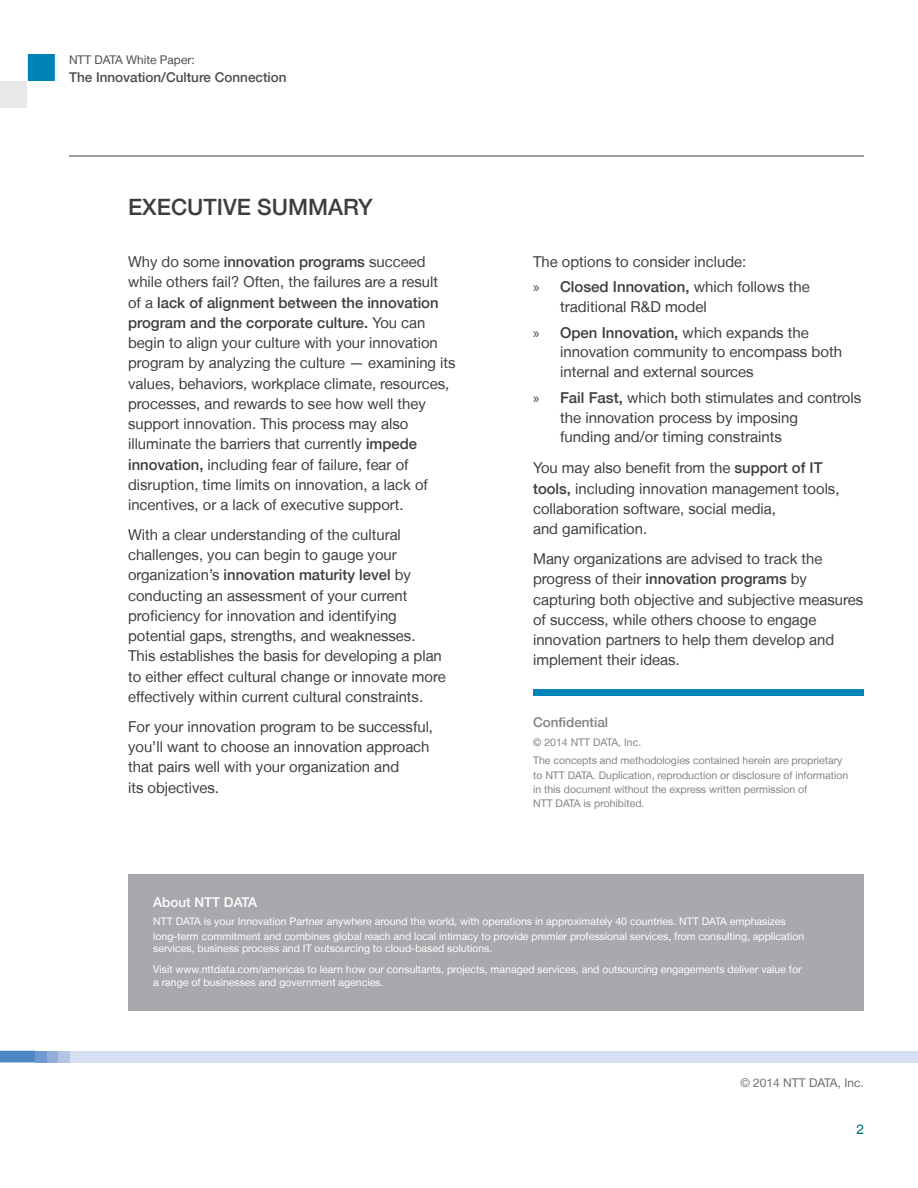
<style>
.page{position:relative;width:918px;height:1188px;background:#fff}
.page>*{position:absolute;margin:0;border:0;box-sizing:border-box;transform-origin:0 0}
.t1{font:500 22.5px "Helvetica Neue LT";color:#3e3e3f}
.t2{font:15px/20.2px "Helvetica Neue LT";color:#3e3e3f}
.t3{font:500 13.5px "Helvetica Neue LT";color:#4d4d4d}
.t4{font:500 13.5px "Helvetica Neue LT";color:#808285}
.t5{font:500 13.5px "Helvetica Neue LT";color:#fff}
.t6{font:13.5px "Helvetica LT Com";color:#006a71}
.t7{font:12px "Helvetica Neue LT";color:#4d4d4d}
.t8{font:12px "Helvetica Neue LT";color:#6c6d70}
.t9{font:10.5px/14.2px "Helvetica Neue LT";color:#fff}
.t10{font:10.5px/14.2px "Helvetica Neue LT";color:#808285}
.s1{font-weight:500}
.s2{font-family:"Myriad Pro"}
.s3{color:#808285}
</style>
<div class="page">
<svg style="left:0;top:54px;width:55px;height:54px"></svg>
<svg style="left:0;top:1051px;width:35px;height:11px"></svg>
<div style="left:35px;top:1051px;width:12px;height:11px;background:#7198cf"></div>
<div style="left:47px;top:1051px;width:12px;height:11px;background:#91aeda"></div>
<div style="left:59px;top:1051px;width:11px;height:11px;background:#b3c4e4"></div>
<div style="left:70px;top:1051px;width:848px;height:11px;background:#d6e0f1"></div>
<hr style="left:69px;top:155px;width:795px;height:2px;background:#808285">
<div style="left:533px;top:689px;width:331px;height:6px;background:#0083b6"></div>
<div style="left:128px;top:874px;width:736px;height:136px;background:#a8a9ad"></div>
<p class="t7" style="left:69px;top:53px;width:127px">NTT DATA White Paper:</p>
<p class="t3" style="left:69px;top:69px;width:219px">The Innovation/Culture Connection</p>
<h1 class="t1" style="left:128px;top:194px;width:246px">EXECUTIVE SUMMARY</h1>
<p class="t2" style="left:128px;top:251px;width:329px">Why do some <span class="s1">innovation programs</span> succeed while others fail? Often, the failures are a result<br>of a <span class="s1">lack of alignment between the innovation program and the corporate culture.</span> You can begin to align your culture with your innovation program by analyzing the culture — examining its values, behaviors, workplace climate, resources, processes, and rewards to see how well they support innovation. This process may also illuminate the barriers that currently <span class="s1">impede innovation,</span> including fear of failure, fear of disruption, time limits on innovation, a lack of incentives, or a lack of executive support.</p>
<p class="t2" style="left:128px;top:524px;width:319px">With a clear understanding of the cultural challenges, you can begin to gauge your organization’s <span class="s1">innovation maturity level</span> by conducting an assessment of your current proficiency for innovation and identifying potential gaps, strengths, and weaknesses.<br>This establishes the basis for developing a plan to either effect cultural change or innovate more effectively within current cultural constraints.</p>
<p class="t2" style="left:128px;top:716px;width:307px">For your innovation program to be successful, you’ll want to choose an innovation approach that pairs well with your organization and<br>its objectives.</p>
<p class="t4" style="left:533px;top:714px;width:77px">Confidential</p>
<p class="t2" style="left:533px;top:249px;width:278px;line-height:24.9px">The options to consider include:<br><span class="s2">»</span> <span class="s1">Closed Innovation,</span> which follows the</p>
<p class="t2" style="left:533px;top:293px;width:277px;line-height:26.2px;text-indent:27px">traditional R&amp;D model<br><span class="s2">»</span> <span class="s1">Open Innovation,</span> which expands the</p>
<p class="t2" style="left:560px;top:342px;width:284px;line-height:19.5px">innovation community to encompass both internal and external sources</p>
<p class="t2" style="left:560px;top:388px;width:303px;line-height:19.5px;text-indent:-27px"><span class="s2">»</span> <span class="s1">Fail Fast,</span> which both stimulates and controls the innovation process by imposing<br>funding and/or timing constraints</p>
<p class="t2" style="left:533px;top:458px;width:308px">You may also benefit from the <span class="s1">support of IT tools,</span> including innovation management tools, collaboration software, social media,<br>and gamification.</p>
<p class="t2" style="left:533px;top:548px;width:332px">Many organizations are advised to track the progress of their <span class="s1">innovation programs</span> by capturing both objective and subjective measures of success, while others choose to engage innovation partners to help them develop and implement their ideas.</p>
<p class="t10" style="left:533px;top:732px;width:311px;line-height:18.8px">© 2014 NTT DATA, Inc.<br>The concepts and methodologies contained herein are proprietary</p>
<p class="t10" style="left:533px;top:768px;width:317px">to NTT DATA. Duplication, reproduction or disclosure of information in this document without the express written permission of<br>NTT DATA is prohibited.</p>
<p class="t5" style="left:153px;top:894px;width:106px">About NTT DATA</p>
<p class="t9" style="left:153px;top:914px;width:653px">NTT DATA is your Innovation Partner anywhere around the world, with operations in approximately 40 countries. NTT DATA emphasizes long-term commitment and combines global reach and local intimacy to provide premier professional services, from consulting, application</p>
<p class="t9" style="left:153px;top:938px;width:650px;line-height:21px">services, business process and IT outsourcing to cloud-based solutions.<br>Visit www.nttdata.com/americas to learn how our consultants, projects, managed services, and outsourcing engagements deliver value for</p>
<p class="t9" style="left:153px;top:975px;width:232px">a range of businesses and government agencies.</p>
<p class="t8" style="left:740px;top:1075px;width:125px"><span class="s3">©</span> 2014 NTT DATA, Inc.</p>
<p class="t6" style="left:856px;top:1121px;width:9px">2</p>
</div>
